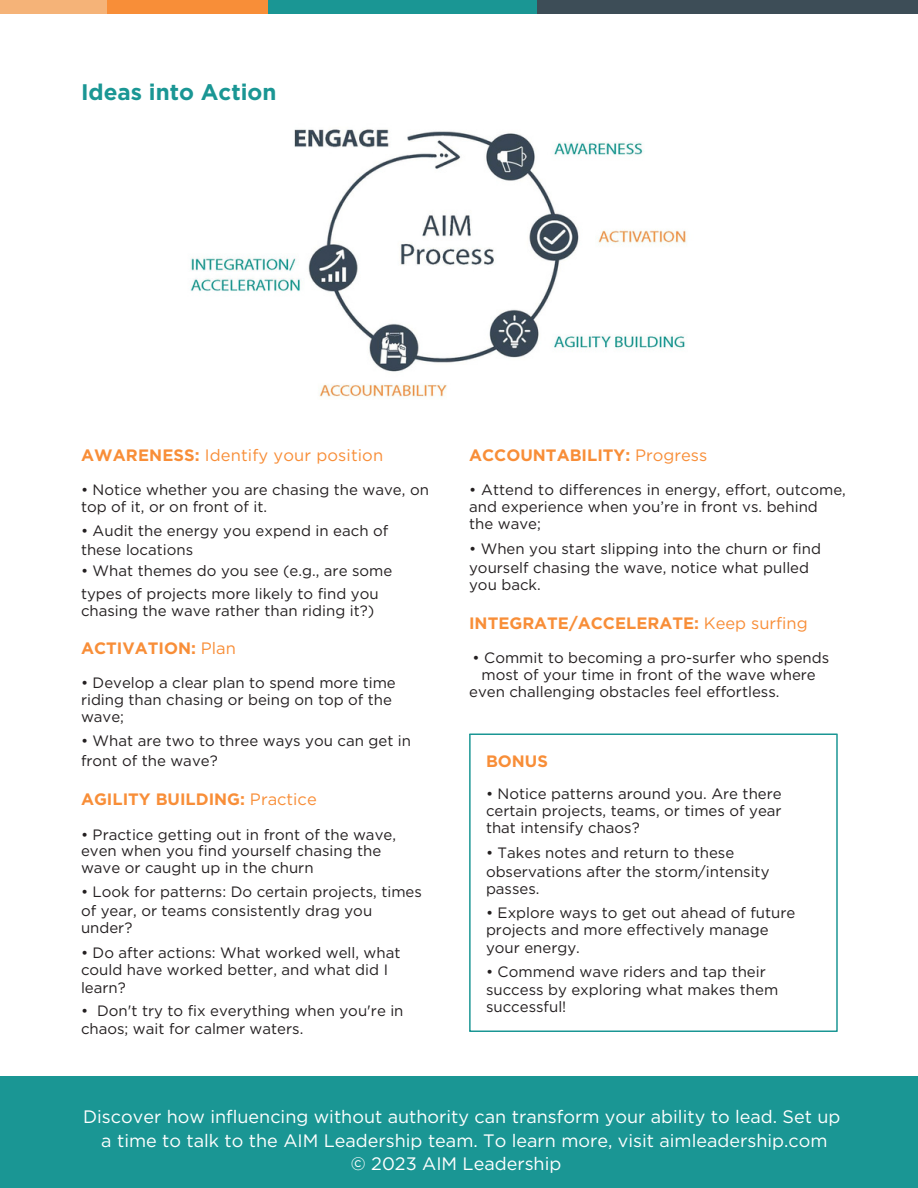
<style>
.page{position:relative;width:918px;height:1188px;background:#fff}
.page>*{position:absolute;margin:0;border:0;box-sizing:border-box;transform-origin:0 0}
.t1{font:700 22.5px "Gotham";color:#1a9694}
.t2{font:18px/23.7px "Gotham";color:#fff;text-align:center}
.t3{font:700 16.5px "Gotham";color:#f88e38}
.t4{font:16.5px "Gotham";letter-spacing:.01em;color:#f88e38}
.t5{font:15px/16.8px "Gotham";color:#231f20;text-align:center}
.s1{font-weight:700}
.s2{font-weight:400}
.s3{color:#1a9694}
</style>
<div class="page">
<div style="left:0;top:0;width:108px;height:13px;background:#f5b378"></div>
<div style="left:107px;top:0;width:162px;height:13px;background:#f88e38"></div>
<div style="left:268px;top:0;width:270px;height:13px;background:#1a9694"></div>
<div style="left:537px;top:0;width:381px;height:13px;background:#3d4d57"></div>
<img style="left:190px;top:129px;width:497px;height:270px">
<div style="left:0;top:1076px;width:918px;height:112px;background:#1a9694"></div>
<svg style="left:469px;top:734px;width:369px;height:298px"></svg>
<p class="t1" style="left:81px;top:78px;width:197px">Ideas into Action</p>
<p class="t4" style="left:81px;top:445px;width:304px"><span class="s1">AWARENESS:</span> Identify your position</p>
<p class="t5" style="left:81px;top:482px;width:349px">• Notice whether you are chasing the wave, on</p>
<p class="t5" style="left:81px;top:498px;width:188px">top of it, or on front of it.</p>
<p class="t5" style="left:81px;top:522px;width:309px">• Audit the energy you expend in each of</p>
<p class="t5" style="left:81px;top:541px;width:114px">these locations</p>
<p class="t5" style="left:81px;top:563px;width:313px">• What themes do you see (e.g., are some</p>
<p class="t5" style="left:81px;top:585px;width:299px">types of projects more likely to find you</p>
<p class="t5" style="left:81px;top:602px;width:295px">chasing the wave rather than riding it?)</p>
<p class="t3" style="left:81px;top:638px;width:156px">ACTIVATION: <span class="s2">Plan</span></p>
<p class="t5" style="left:81px;top:674px;width:316px">• Develop a clear plan to spend more time</p>
<p class="t5" style="left:81px;top:691px;width:313px">riding than chasing or being on top of the</p>
<p class="t5" style="left:81px;top:708px;width:45px">wave;</p>
<p class="t5" style="left:81px;top:733px;width:332px">• What are two to three ways you can get in</p>
<p class="t5" style="left:81px;top:752px;width:138px">front of the wave?</p>
<p class="t3" style="left:81px;top:789px;width:237px">AGILITY BUILDING: <span class="s2">Practice</span></p>
<p class="t5" style="left:81px;top:826px;width:317px">• Practice getting out in front of the wave,</p>
<p class="t5" style="left:81px;top:843px;width:302px">even when you find yourself chasing the</p>
<p class="t5" style="left:81px;top:860px;width:234px">wave or caught up in the churn</p>
<p class="t5" style="left:81px;top:883px;width:342px">• Look for patterns: Do certain projects, times</p>
<p class="t5" style="left:81px;top:902px;width:293px">of year, or teams consistently drag you</p>
<p class="t5" style="left:81px;top:919px;width:53px">under?</p>
<p class="t5" style="left:81px;top:944px;width:321px">• Do after actions: What worked well, what</p>
<p class="t5" style="left:81px;top:961px;width:309px">could have worked better, and what did I</p>
<p class="t5" style="left:81px;top:979px;width:46px">learn?</p>
<p class="t5" style="left:81px;top:1002px;width:324px">• Don't try to fix everything when you're in</p>
<p class="t5" style="left:81px;top:1020px;width:224px">chaos; wait for calmer waters.</p>
<p class="t3" style="left:469px;top:445px;width:240px">ACCOUNTABILITY: <span class="s2">Progress</span></p>
<p class="t5" style="left:469px;top:482px;width:378px;text-align:left">• Attend to differences in energy, effort, outcome, and experience when you’re in front vs. behind</p>
<p class="t5" style="left:469px;top:515px;width:73px">the wave;</p>
<p class="t5" style="left:469px;top:540px;width:353px">• When you start slipping into the churn or find</p>
<p class="t5" style="left:469px;top:559px;width:341px">yourself chasing the wave, notice what pulled</p>
<p class="t5" style="left:469px;top:576px;width:73px">you back.</p>
<p class="t3" style="left:469px;top:613px;width:340px">INTEGRATE/ACCELERATE: <span class="s2">Keep surfing</span></p>
<p class="t5" style="left:473px;top:649px;width:358px">• Commit to becoming a pro-surfer who spends most of your time in front of the wave where</p>
<p class="t5" style="left:469px;top:683px;width:312px">even challenging obstacles feel effortless.</p>
<p class="t3" style="left:486px;top:751px;width:63px">BONUS</p>
<p class="t5" style="left:486px;top:785px;width:297px">• Notice patterns around you. Are there</p>
<p class="t5" style="left:486px;top:802px;width:297px">certain projects, teams, or times of year</p>
<p class="t5" style="left:486px;top:819px;width:155px">that intensify chaos?</p>
<p class="t5" style="left:486px;top:844px;width:250px">• Takes notes and return to these</p>
<p class="t5" style="left:486px;top:863px;width:285px">observations after the storm/intensity</p>
<p class="t5" style="left:486px;top:880px;width:55px">passes.</p>
<p class="t5" style="left:486px;top:905px;width:311px">• Explore ways to get out ahead of future</p>
<p class="t5" style="left:486px;top:921px;width:284px">projects and more effectively manage</p>
<p class="t5" style="left:486px;top:939px;width:95px">your energy.</p>
<p class="t5" style="left:486px;top:963px;width:281px">• Commend wave riders and tap their</p>
<p class="t5" style="left:486px;top:981px;width:294px">success by exploring what makes them</p>
<p class="t5" style="left:486px;top:998px;width:82px">successful!</p>
<p class="t2" style="left:83px;top:1105px;width:759px">Discover how influencing without authority can transform your ability to lead. Set up a time to talk to the AIM Leadership team. To learn more, visit aimleadership.com</p>
<p class="t2" style="left:351px;top:1152px;width:223px">© 2023 AIM Leadership<span class="s3">3</span></p>
</div>
